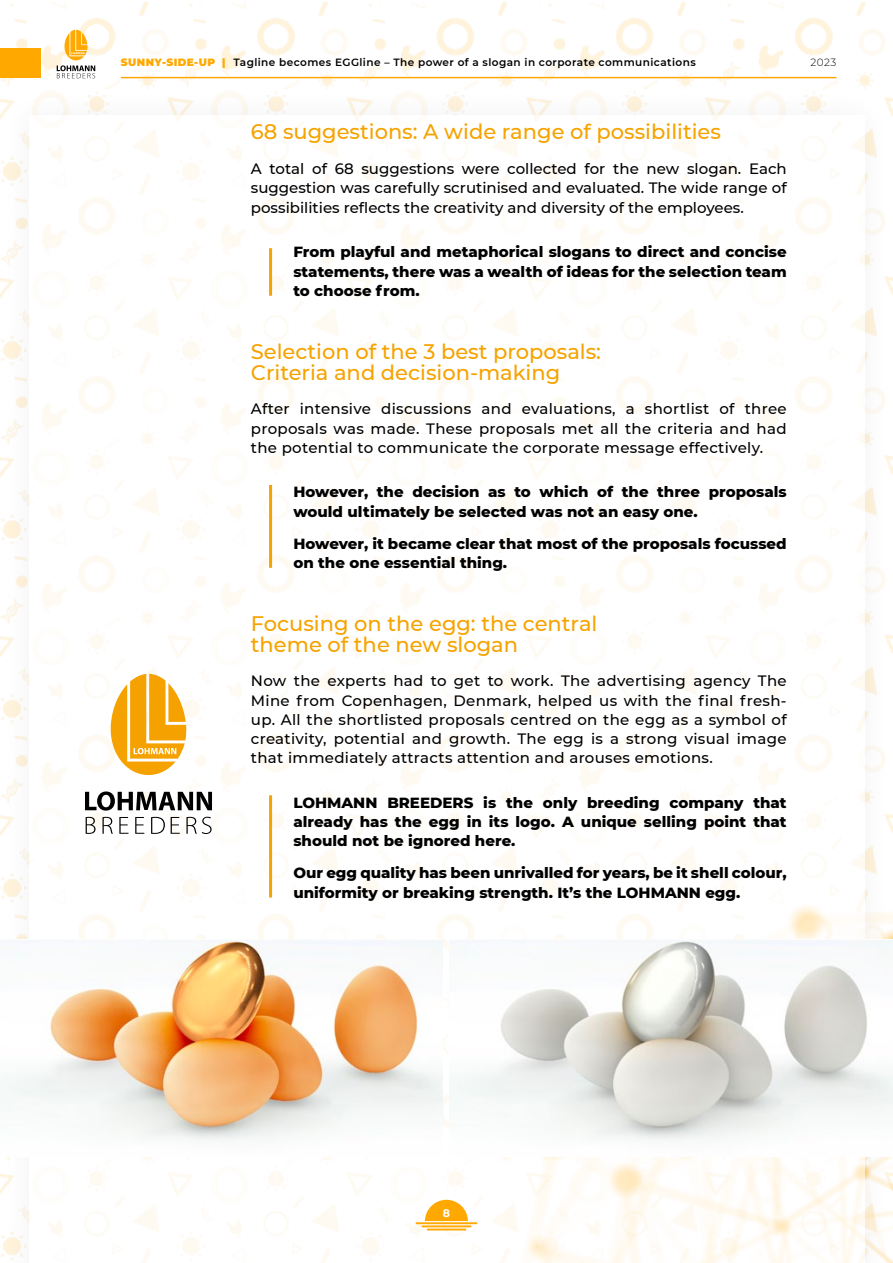
<style>
.page{position:relative;width:893px;height:1263px;background:#fff}
.page>*{position:absolute;margin:0;border:0;box-sizing:border-box;transform-origin:0 0}
.t1{font:500 21px/21px "Montserrat";color:#f5a300}
.TEXTO{font:500 15px/19.2px "Montserrat";letter-spacing:.02em;color:#000;text-align:justify}
.TEXTO-2{font:800 15px/19.2px "Montserrat";color:#000}
.t2{font:700 10.95px "Montserrat";color:#fff}
.t3{font:600 10.5px "Montserrat";letter-spacing:.04em;color:#000}
.t4{font:300 10.5px "Montserrat";color:#000}
.s1{font-weight:900;color:#ffa900}
</style>
<div class="page">
<img style="left:0;top:2px;width:885px;height:81px">
<div style="left:0;top:83px;width:893px;height:1180px;background:#000;opacity:.1"></div>
<div style="left:29px;top:115px;width:835px;height:1148px;background:#fff"></div>
<hr style="left:891px;top:83px;width:2px;height:1180px;background:#000;opacity:.1">
<img style="left:0;top:939px;width:443px;height:218px">
<img style="left:452px;top:939px;width:441px;height:218px">
<hr style="left:269px;top:248px;width:3px;height:48px;background:#f5a300">
<hr style="left:269px;top:485px;width:3px;height:83px;background:#f5a300">
<hr style="left:269px;top:795px;width:3px;height:102px;background:#f5a300">
<svg style="left:85px;top:791px;width:127px;height:19px"></svg>
<svg style="left:109px;top:674px;width:78px;height:101px"></svg>
<svg style="left:86px;top:817px;width:10px;height:17px"></svg>
<svg style="left:102px;top:817px;width:11px;height:17px"></svg>
<svg style="left:119px;top:817px;width:9px;height:17px"></svg>
<svg style="left:135px;top:817px;width:9px;height:17px"></svg>
<svg style="left:151px;top:817px;width:14px;height:17px"></svg>
<svg style="left:171px;top:817px;width:9px;height:17px"></svg>
<svg style="left:186px;top:817px;width:26px;height:17px"></svg>
<svg style="left:57px;top:30px;width:38px;height:48px"></svg>
<div style="left:0;top:49px;width:40px;height:29px;background:#ffa900"></div>
<hr style="left:121px;top:77px;width:715px;height:1px;background:#ffa900">
<hr style="left:416px;top:1222px;width:61px;height:2px;background:#ffa900">
<hr style="left:421px;top:1225px;width:50px;height:2px;background:#ffa900">
<hr style="left:427px;top:1228px;width:39px;height:2px;background:#ffa900">
<svg style="left:425px;top:1200px;width:43px;height:21px"></svg>
<p class="t3" style="left:121px;top:55px;width:576px"><span class="s1">SUNNY-SIDE-UP |</span> Tagline becomes EGGline – The power of a slogan in corporate communications</p>
<p class="t4" style="left:811px;top:55px;width:27px">2023</p>
<p class="t1" style="left:251px;top:120px;width:472px">68 suggestions: A wide range of possibilities</p>
<p class="TEXTO" style="left:251px;top:159px;width:537px">A total of 68 suggestions were collected for the new slogan. Each suggestion was carefully scrutinised and evaluated. The wide range of possibilities reflects the creativity and diversity of the employees.</p>
<p class="TEXTO-2" style="left:293px;top:242px;width:495px;text-align:justify">From playful and metaphorical slogans to direct and concise statements, there was a wealth of ideas for the selection team to choose from.</p>
<p class="t1" style="left:251px;top:340px;width:352px">Selection of the 3 best proposals:<br>Criteria and decision-making</p>
<p class="TEXTO" style="left:251px;top:399px;width:537px">After intensive discussions and evaluations, a shortlist of three proposals was made. These proposals met all the criteria and had the potential to communicate the corporate message effectively.</p>
<p class="TEXTO-2" style="left:293px;top:482px;width:495px">However, the decision as to which of the three proposals would ultimately be selected was not an easy one.</p>
<p class="TEXTO-2" style="left:293px;top:533px;width:495px">However, it became clear that most of the proposals focussed on the one essential thing.</p>
<p class="t1" style="left:251px;top:612px;width:348px">Focusing on the egg: the central theme of the new slogan</p>
<p class="TEXTO" style="left:251px;top:671px;width:537px">Now the experts had to get to work. The advertising agency The Mine from Copenhagen, Denmark, helped us with the final fresh&shy;up. All the shortlisted proposals centred on the egg as a symbol of creativity, potential and growth. The egg is a strong visual image that immediately attracts attention and arouses emotions.</p>
<p class="TEXTO-2" style="left:293px;top:792px;width:495px;text-align:justify">LOHMANN BREEDERS is the only breeding company that already has the egg in its logo. A unique selling point that should not be ignored here.</p>
<p class="TEXTO-2" style="left:293px;top:862px;width:495px">Our egg quality has been unrivalled for years, be it shell colour, uniformity or breaking strength. It’s the LOHMANN egg.</p>
<p class="t2" style="left:443px;top:1205px;width:9px">8</p>
</div>
